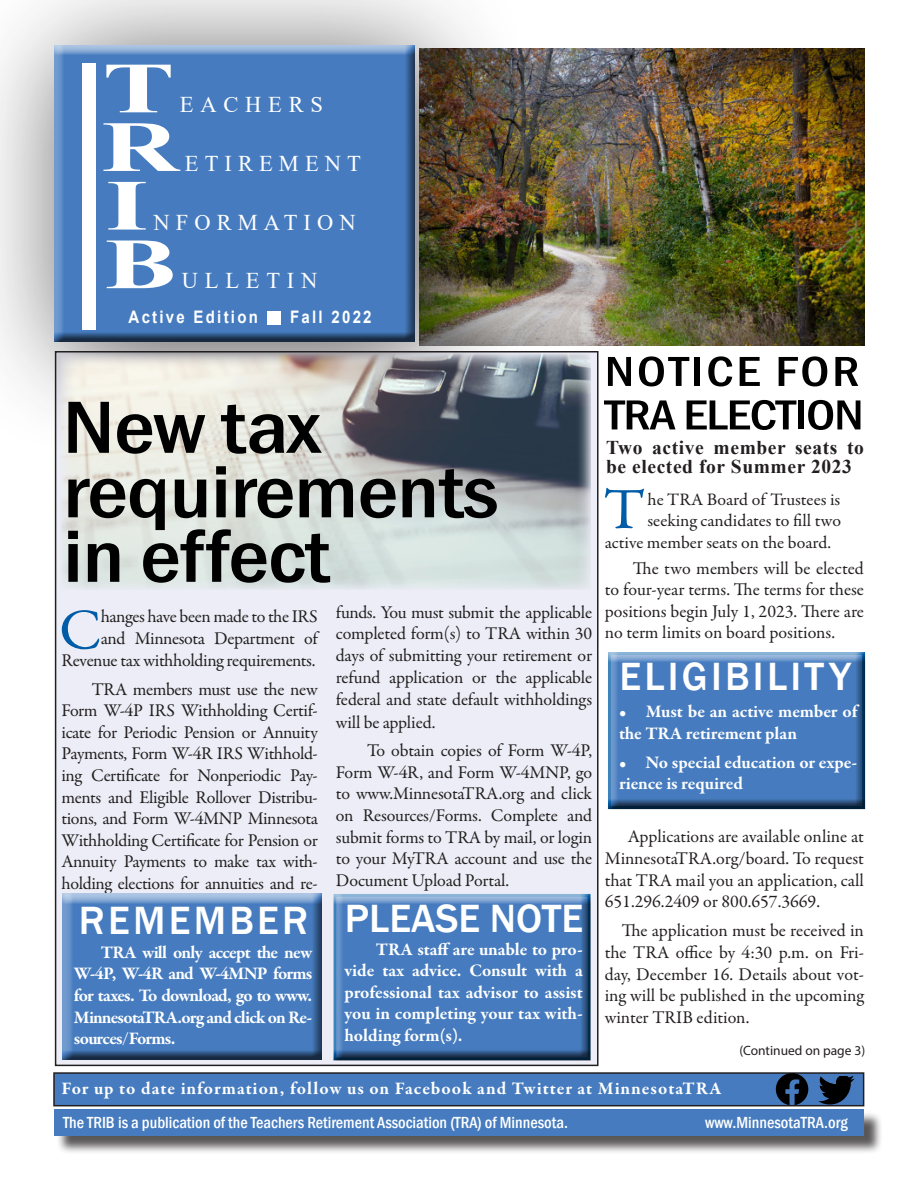
<style>
.page{position:relative;width:918px;height:1188px;background:#fff}
.page>*{position:absolute;margin:0;border:0;box-sizing:border-box;transform-origin:0 0}
.Main_Heading{font:500 condensed 76.5px "Franklin Gothic";letter-spacing:-.01em;color:#000;scale:1.2 1}
.Main_Body{font:700 72px "Times New Roman";color:#fff;scale:1.5 1}
.Main_Body_1st_Paragr{font:58.65px "Garamond Premr Pro";color:#005ca7;scale:1.04 1}
.Main_Body_Drop_Cap_P{font:57.75px "Garamond Premr Pro";color:#005ca7;scale:1.04 1}
.Main_Heading-2{font:500 condensed 43.5px/43.5px "Franklin Gothic";letter-spacing:-.02em;color:#000;scale:1.2 1}
.Body_text{font:500 40.5px "Franklin Gothic";letter-spacing:.08em;color:#fff}
.Body_text-2{font:500 40.5px "Franklin Gothic";color:#fff}
.Main_Body-2{font:22.5px "Times New Roman";letter-spacing:.27em;color:#fff}
.Main_Body-3{font:22.5px "Times New Roman";letter-spacing:.3em;color:#fff}
.t1{font:700 19.5px/19.5px "Times New Roman";letter-spacing:.03em;color:#231f20}
.Main_Body_Drop_Cap_P-2{font:18px/21.6px "Garamond Premr Pro";letter-spacing:-.01em;color:#231f20;text-align:justify}
.t2{font:700 18px/21.6px "Garamond Premr Pro";letter-spacing:-.005em;color:#fff;text-align:justify}
.t3{font:700 18px "Garamond Premr Pro";letter-spacing:.055em;color:#fff}
.Main_Body_1st_Paragr-2{font:17.55px "Garamond Premr Pro";color:#231f20}
.Main_Body-4{font:700 17.25px "Arial";letter-spacing:.15em;color:#fff;scale:.87 1}
.Boxed_Subhead{font:500 condensed 16.5px "Franklin Gothic";color:#fff}
.t4{font:13.5px "Myriad Pro";color:#231f20}
</style>
<div class="page">
<div style="left:56px;top:352px;width:542px;height:713px;background:#ecedf6"></div>
<div style="left:56px;top:1112px;width:827px;height:43px;background:#231f20;opacity:.75"></div>
<div style="left:54px;top:1109px;width:810px;height:27px;background:#467cbf"></div>
<div style="left:0;top:0;width:531px;height:459px;background:#231f20;opacity:.75"></div>
<div style="left:52px;top:45px;width:363px;height:300px;background:#231f20;opacity:.75"></div>
<img style="left:420px;top:49px;width:444px;height:297px">
<div style="left:267px;top:311px;width:14px;height:13px;background:#fff"></div>
<div style="left:82px;top:63px;width:14px;height:267px;background:#fff"></div>
<div style="left:54px;top:1073px;width:810px;height:33px;background:#467cbf"></div>
<div style="left:53px;top:1072px;width:811px;height:34px;border:2px solid #231f20"></div>
<svg style="left:776px;top:1073px;width:32px;height:32px"></svg>
<svg style="left:819px;top:1076px;width:36px;height:29px"></svg>
<img style="left:60px;top:354px;width:531px;height:235px">
<div style="left:332px;top:894px;width:259px;height:169px;background:#231f20;opacity:.75"></div>
<div style="left:61px;top:894px;width:261px;height:169px;background:#231f20;opacity:.75"></div>
<div style="left:606px;top:652px;width:260px;height:159px;background:#231f20;opacity:.75"></div>
<p class="Main_Body" style="left:103px;top:36px;width:50px">T</p>
<p class="Main_Body-3" style="left:180px;top:89px;width:145px">EACHERS</p>
<p class="Main_Body" style="left:101px;top:95px;width:53px">R</p>
<p class="Main_Body-2" style="left:185px;top:148px;width:178px">ETIREMENT</p>
<p class="Main_Body" style="left:106px;top:154px;width:30px">I</p>
<p class="Main_Body-2" style="left:154px;top:206px;width:204px">NFORMATION</p>
<p class="Main_Body" style="left:104px;top:212px;width:50px">B</p>
<p class="Main_Body-3" style="left:182px;top:265px;width:137px">ULLETIN</p>
<p class="Main_Body-4" style="left:129px;top:305px;width:150px">Active Edition</p>
<p class="Main_Body-4" style="left:290px;top:305px;width:95px">Fall 2022</p>
<p class="Main_Heading" style="left:63px;top:377px;width:216px">New tax</p>
<p class="Main_Heading" style="left:63px;top:442px;width:364px">requirements</p>
<p class="Main_Heading" style="left:63px;top:506px;width:224px">in effect</p>
<p class="Main_Body_Drop_Cap_P-2" style="left:62px;top:606px;width:258px;text-align:right">hanges have been made to the IRS<br>and Minnesota Department of<br>Revenue tax withholding requirements.</p>
<p class="Main_Body_Drop_Cap_P-2" style="left:62px;top:679px;width:258px;text-indent:30px">TRA members must use the new Form W-4P IRS Withholding Certif&shy;icate for Periodic Pension or Annuity Payments, Form W-4R IRS Withhold&shy;ing Certificate for Nonperiodic Pay&shy;ments and Eligible Rollover Distribu&shy;tions, and Form W-4MNP Minnesota Withholding Certificate for Pension or Annuity Payments to make tax with&shy;holding elections for annuities and re-</p>
<p class="Main_Body_Drop_Cap_P" style="left:59px;top:595px;width:43px">C</p>
<p class="Body_text" style="left:79px;top:896px;width:231px">REMEMBER</p>
<p class="t2" style="left:74px;top:941px;width:240px;text-indent:27px">TRA will only accept the new W-4P, W-4R and W-4MNP forms for taxes. To download, go to www.<br>MinnesotaTRA.org and click on Re&shy;sources/Forms.</p>
<p class="Main_Body_Drop_Cap_P-2" style="left:336px;top:602px;width:258px">funds. You must submit the applicable completed form(s) to TRA within 30 days of submitting your retirement or refund application or the applicable federal and state default withholdings will be applied.</p>
<p class="Main_Body_Drop_Cap_P-2" style="left:336px;top:740px;width:258px;text-indent:31px">To obtain copies of Form W-4P, Form W-4R, and Form W-4MNP, go to www.MinnesotaTRA.org and click on Resources/Forms. Complete and submit forms to TRA by mail, or login to your MyTRA account and use the Document Upload Portal.</p>
<p class="Body_text-2" style="left:345px;top:893px;width:240px">PLEASE NOTE</p>
<p class="t2" style="left:345px;top:938px;width:240px;text-indent:31px">TRA staff are unable to pro&shy;vide tax advice. Consult with a professional tax advisor to assist you in completing your tax with&shy;holding form(s).</p>
<p class="Main_Heading-2" style="left:605px;top:349px;width:217px">NOTICE FOR<br>TRA ELECTION</p>
<p class="t1" style="left:606px;top:437px;width:259px">Two active member seats to be elected for Summer 2023</p>
<p class="Main_Body_1st_Paragr" style="left:604px;top:474px;width:41px">T</p>
<p class="Main_Body_1st_Paragr-2" style="left:648px;top:489px;width:194px">he TRA Board of Trustees is</p>
<p class="Main_Body_1st_Paragr-2" style="left:648px;top:510px;width:195px">seeking candidates to fill two</p>
<p class="Main_Body_1st_Paragr-2" style="left:605px;top:532px;width:228px">active member seats on the board.</p>
<p class="Main_Body_Drop_Cap_P-2" style="left:605px;top:558px;width:261px;text-indent:28px">The two members will be elected to four-year terms. The terms for these positions begin July 1, 2023. There are no term limits on board positions.</p>
<p class="Body_text" style="left:619px;top:652px;width:233px">ELIGIBILITY</p>
<p class="t2" style="left:619px;top:701px;width:240px">• Must be an active member of the TRA retirement plan</p>
<p class="t2" style="left:619px;top:751px;width:240px">• No special education or expe&shy;rience is required</p>
<p class="Main_Body_Drop_Cap_P-2" style="left:605px;top:826px;width:261px;text-indent:23px">Applications are available online at MinnesotaTRA.org/board. To request that TRA mail you an application, call 651.296.2409 or 800.657.3669.</p>
<p class="Main_Body_Drop_Cap_P-2" style="left:605px;top:920px;width:261px;text-indent:17px">The application must be received in the TRA office by 4:30 p.m. on Fri&shy;day, December 16. Details about vot&shy;ing will be published in the upcoming winter TRIB edition.</p>
<p class="t4" style="left:739px;top:1042px;width:127px">(Continued on page 3)</p>
<p class="t3" style="left:62px;top:1077px;width:662px">For up to date information, follow us on Facebook and Twitter at MinnesotaTRA</p>
<p class="Boxed_Subhead" style="left:63px;top:1111px;width:507px">The TRIB is a publication of the Teachers Retirement Association (TRA) of Minnesota.</p>
<p class="Boxed_Subhead" style="left:705px;top:1111px;width:144px">www.MinnesotaTRA.org</p>
</div>
